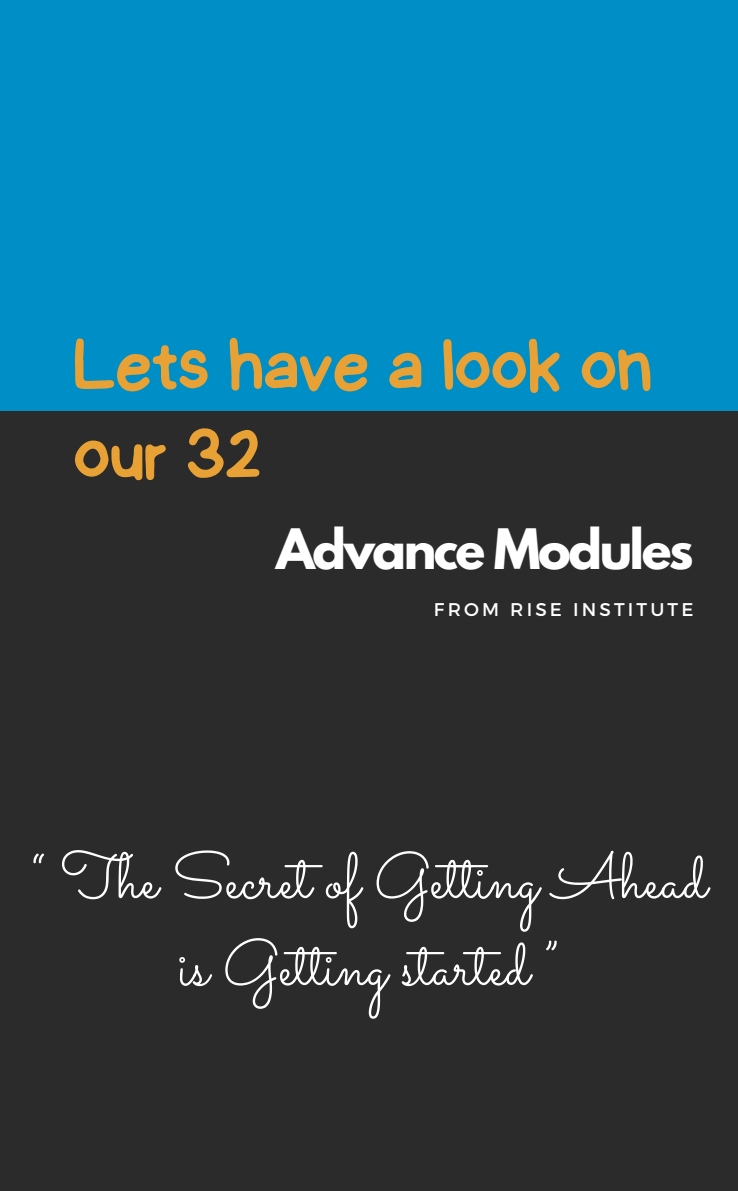
<style>
.page{position:relative;width:738px;height:1191px;background:#fff}
.page>*{position:absolute;margin:0;border:0;box-sizing:border-box;transform-origin:0 0}
.t1{font:73.5px/88.6px "Handyman";color:#e8a134}
.t2{font:64.4px/86.9px "Sacramento";color:#fff;text-align:center}
.t3{font:700 49.3px "League Spartan";letter-spacing:-.05em;color:#fff}
.t4{font:18.4px "Montserrat";letter-spacing:.17em;color:#fff}
</style>
<div class="page">
<div style="left:0;top:0;width:737px;height:1190px;background:#2b2b2b"></div>
<div style="left:0;top:0;width:737px;height:410px;background:#008ec6"></div>
<p class="t1" style="left:73px;top:321px;width:579px">Lets have a look on our 32</p>
<p class="t3" style="left:276px;top:524px;width:418px">Advance Modules</p>
<p class="t4" style="left:433px;top:597px;width:261px">FROM RISE INSTITUTE</p>
<p class="t2" style="left:31px;top:831px;width:677px">“ The Secret of Get ing Ahead is Get ing started ”</p>
</div>
